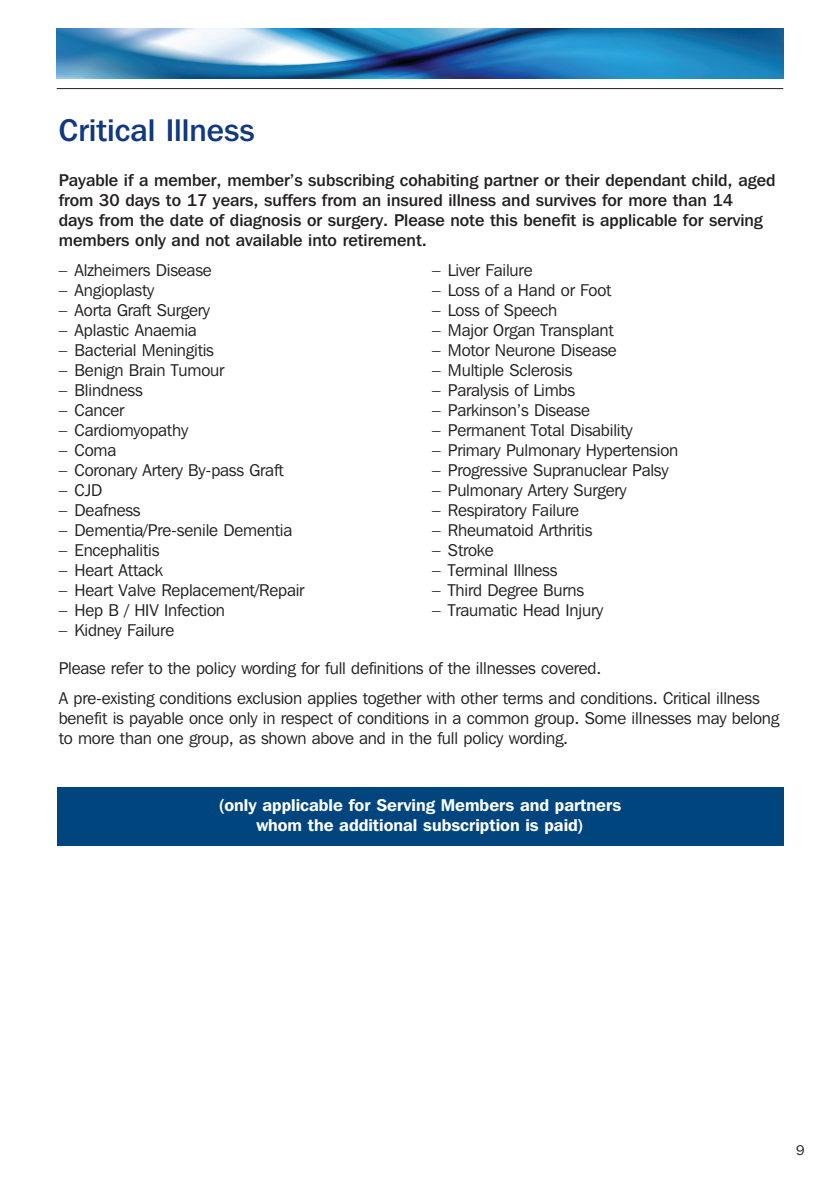
<style>
.page{position:relative;width:840px;height:1191px;background:#fff}
.page>*{position:absolute;margin:0;border:0;box-sizing:border-box;transform-origin:0 0}
.t1{font:500 31.2px "Franklin Gothic IT Cby BT";color:#113880}
.t2{font:17px/20px "Franklin Gothic IT Cby BT";letter-spacing:-.01em;color:#231f20}
.t3{font:500 17px/20px "Franklin Gothic IT Cby BT";color:#231f20}
.t4{font:600 17px "Franklin Gothic IT Cby BT";color:#fff}
.t5{font:14px "Franklin Gothic IT Cby BT";color:#231f20}
</style>
<div class="page">
<hr style="left:57px;top:88px;width:725px;height:1px;background:#231f20">
<img style="left:57px;top:28px;width:725px;height:51px">
<div style="left:57px;top:787px;width:725px;height:59px;background:#01457f"></div>
<p class="t1" style="left:59px;top:110px;width:197px">Critical Illness</p>
<p class="t3" style="left:59px;top:169px;width:717px">Payable if a member, member’s subscribing cohabiting partner or their dependant child, aged from 30 days to 17 years, suffers from an insured illness and survives for more than 14<br>days from the date of diagnosis or surgery. Please note this benefit is applicable for serving members only and not available into retirement.</p>
<p class="t2" style="left:59px;top:260px;width:154px">– Alzheimers Disease</p>
<p class="t2" style="left:59px;top:280px;width:97px">– Angioplasty</p>
<p class="t2" style="left:59px;top:300px;width:153px">– Aorta Graft Surgery</p>
<p class="t2" style="left:59px;top:320px;width:139px">– Aplastic Anaemia</p>
<p class="t2" style="left:59px;top:340px;width:157px">– Bacterial Meningitis</p>
<p class="t2" style="left:59px;top:360px;width:167px">– Benign Brain Tumour</p>
<p class="t2" style="left:59px;top:380px;width:86px">– Blindness</p>
<p class="t2" style="left:59px;top:400px;width:67px">– Cancer</p>
<p class="t2" style="left:59px;top:420px;width:131px">– Cardiomyopathy</p>
<p class="t2" style="left:59px;top:440px;width:59px">– Coma</p>
<p class="t2" style="left:59px;top:460px;width:226px">– Coronary Artery By-pass Graft</p>
<p class="t2" style="left:59px;top:480px;width:45px">– CJD</p>
<p class="t2" style="left:59px;top:500px;width:83px">– Deafness</p>
<p class="t2" style="left:59px;top:520px;width:235px">– Dementia/Pre-senile Dementia</p>
<p class="t2" style="left:59px;top:540px;width:102px">– Encephalitis</p>
<p class="t2" style="left:59px;top:560px;width:105px">– Heart Attack</p>
<p class="t2" style="left:59px;top:580px;width:247px">– Heart Valve Replacement/Repair</p>
<p class="t2" style="left:59px;top:600px;width:168px">– Hep B / HIV Infection</p>
<p class="t2" style="left:59px;top:620px;width:117px">– Kidney Failure</p>
<p class="t2" style="left:432px;top:260px;width:102px">– Liver Failure</p>
<p class="t2" style="left:432px;top:280px;width:181px">– Loss of a Hand or Foot</p>
<p class="t2" style="left:432px;top:300px;width:127px">– Loss of Speech</p>
<p class="t2" style="left:432px;top:320px;width:183px">– Major Organ Transplant</p>
<p class="t2" style="left:432px;top:340px;width:186px">– Motor Neurone Disease</p>
<p class="t2" style="left:432px;top:360px;width:142px">– Multiple Sclerosis</p>
<p class="t2" style="left:432px;top:380px;width:144px">– Paralysis of Limbs</p>
<p class="t2" style="left:432px;top:400px;width:159px">– Parkinson’s Disease</p>
<p class="t2" style="left:432px;top:420px;width:202px">– Permanent Total Disability</p>
<p class="t2" style="left:432px;top:440px;width:248px">– Primary Pulmonary Hypertension</p>
<p class="t2" style="left:432px;top:460px;width:238px">– Progressive Supranuclear Palsy</p>
<p class="t2" style="left:432px;top:480px;width:196px">– Pulmonary Artery Surgery</p>
<p class="t2" style="left:432px;top:500px;width:148px">– Respiratory Failure</p>
<p class="t2" style="left:432px;top:520px;width:162px">– Rheumatoid Arthritis</p>
<p class="t2" style="left:432px;top:540px;width:63px">– Stroke</p>
<p class="t2" style="left:432px;top:560px;width:127px">– Terminal Illness</p>
<p class="t2" style="left:432px;top:580px;width:154px">– Third Degree Burns</p>
<p class="t2" style="left:432px;top:600px;width:173px">– Traumatic Head Injury</p>
<p class="t2" style="left:59px;top:657px;width:544px">Please refer to the policy wording for full definitions of the illnesses covered.</p>
<p class="t2" style="left:59px;top:687px;width:721px">A pre-existing conditions exclusion applies together with other terms and conditions. Critical illness benefit is payable once only in respect of conditions in a common group. Some illnesses may belong to more than one group, as shown above and in the full policy wording.</p>
<p class="t4" style="left:219px;top:794px;width:403px">(only applicable for Serving Members and partners</p>
<p class="t4" style="left:256px;top:814px;width:328px">whom the additional subscription is paid)</p>
<p class="t5" style="left:795px;top:1141px;width:10px">9</p>
</div>
